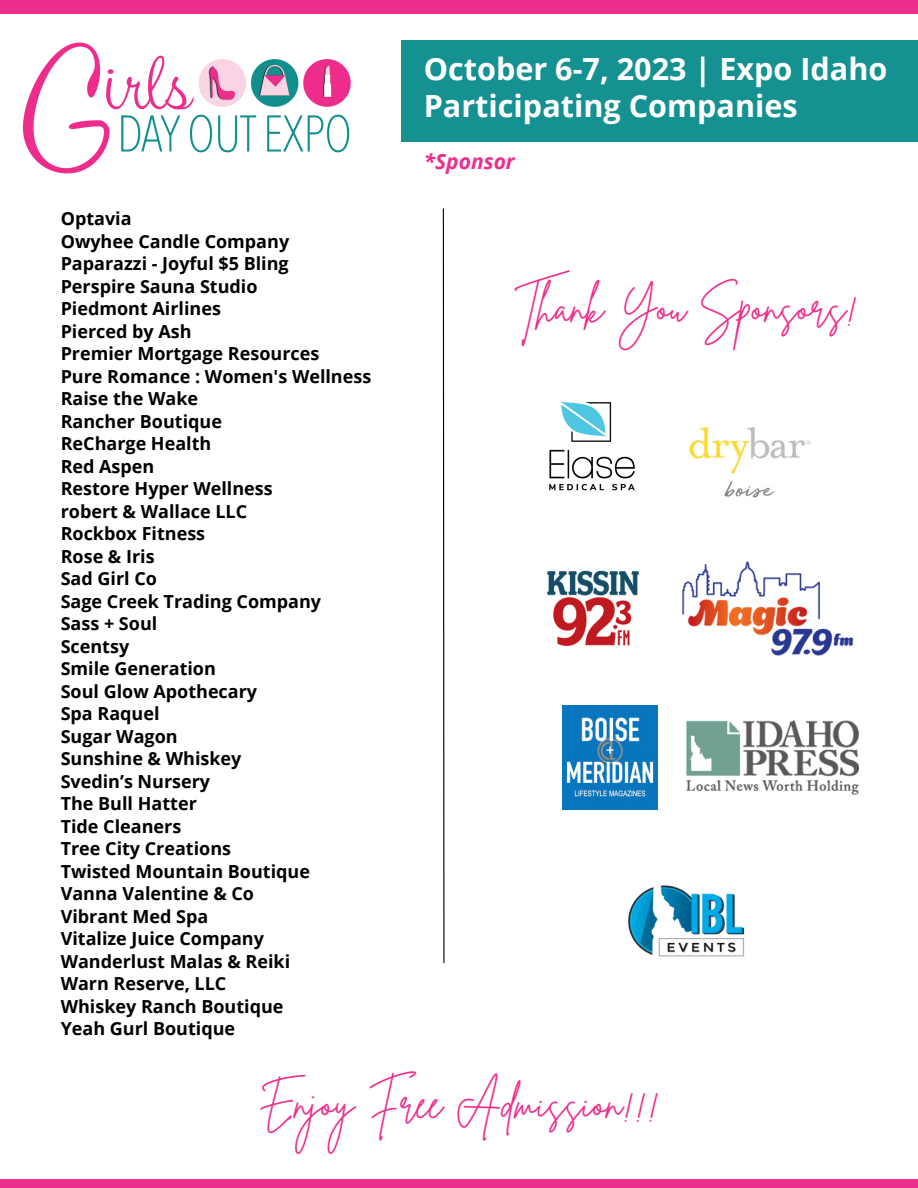
<style>
.page{position:relative;width:918px;height:1188px;background:#fff}
.page>*{position:absolute;margin:0;border:0;box-sizing:border-box;transform-origin:0 0}
.t1{font:42.6px "Brittany Signature";color:#ed2e8c}
.t2{font:700 30.6px "Open Sans";color:#fff}
.t3{font:italic 700 21px "Open Sans";color:#ed2e8c}
.t4{font:700 18px "Open Sans";color:#000}
</style>
<div class="page">
<div style="left:0;top:0;width:918px;height:13px;background:#ed2e8c"></div>
<div style="left:0;top:1179px;width:918px;height:9px;background:#ed2e8c"></div>
<div style="left:401px;top:40px;width:517px;height:102px;background:#169191"></div>
<svg style="left:442px;top:208px;width:3px;height:756px"></svg>
<img style="left:0;top:13px;width:400px;height:161px">
<img style="left:549px;top:401px;width:86px;height:90px">
<img style="left:562px;top:706px;width:96px;height:103px">
<img style="left:627px;top:885px;width:118px;height:72px">
<img style="left:682px;top:561px;width:172px;height:95px">
<img style="left:547px;top:570px;width:92px;height:76px">
<img style="left:689px;top:426px;width:122px;height:72px">
<img style="left:686px;top:721px;width:173px;height:73px">
<p class="t4" style="left:61px;top:206px;width:72px">Optavia</p>
<p class="t4" style="left:61px;top:229px;width:230px">Owyhee Candle Company</p>
<p class="t4" style="left:61px;top:251px;width:230px">Paparazzi - Joyful $5 Bling</p>
<p class="t4" style="left:61px;top:274px;width:198px">Perspire Sauna Studio</p>
<p class="t4" style="left:61px;top:296px;width:162px">Piedmont Airlines</p>
<p class="t4" style="left:61px;top:319px;width:132px">Pierced by Ash</p>
<p class="t4" style="left:61px;top:341px;width:260px">Premier Mortgage Resources</p>
<p class="t4" style="left:61px;top:364px;width:312px">Pure Romance : Women's Wellness</p>
<p class="t4" style="left:61px;top:386px;width:139px">Raise the Wake</p>
<p class="t4" style="left:61px;top:409px;width:163px">Rancher Boutique</p>
<p class="t4" style="left:61px;top:431px;width:152px">ReCharge Health</p>
<p class="t4" style="left:61px;top:454px;width:95px">Red Aspen</p>
<p class="t4" style="left:61px;top:476px;width:214px">Restore Hyper Wellness</p>
<p class="t4" style="left:61px;top:499px;width:188px">robert &amp; Wallace LLC</p>
<p class="t4" style="left:61px;top:521px;width:146px">Rockbox Fitness</p>
<p class="t4" style="left:61px;top:544px;width:95px">Rose &amp; Iris</p>
<p class="t4" style="left:61px;top:566px;width:98px">Sad Girl Co</p>
<p class="t4" style="left:61px;top:589px;width:262px">Sage Creek Trading Company</p>
<p class="t4" style="left:61px;top:611px;width:98px">Sass + Soul</p>
<p class="t4" style="left:61px;top:634px;width:70px">Scentsy</p>
<p class="t4" style="left:61px;top:656px;width:157px">Smile Generation</p>
<p class="t4" style="left:61px;top:679px;width:198px">Soul Glow Apothecary</p>
<p class="t4" style="left:61px;top:701px;width:100px">Spa Raquel</p>
<p class="t4" style="left:61px;top:724px;width:118px">Sugar Wagon</p>
<p class="t4" style="left:61px;top:746px;width:182px">Sunshine &amp; Whiskey</p>
<p class="t4" style="left:61px;top:769px;width:151px">Svedin’s Nursery</p>
<p class="t4" style="left:61px;top:791px;width:138px">The Bull Hatter</p>
<p class="t4" style="left:61px;top:814px;width:122px">Tide Cleaners</p>
<p class="t4" style="left:61px;top:836px;width:172px">Tree City Creations</p>
<p class="t4" style="left:61px;top:859px;width:251px">Twisted Mountain Boutique</p>
<p class="t4" style="left:61px;top:881px;width:195px">Vanna Valentine &amp; Co</p>
<p class="t4" style="left:61px;top:904px;width:149px">Vibrant Med Spa</p>
<p class="t4" style="left:61px;top:926px;width:205px">Vitalize Juice Company</p>
<p class="t4" style="left:61px;top:949px;width:231px">Wanderlust Malas &amp; Reiki</p>
<p class="t4" style="left:61px;top:971px;width:167px">Warn Reserve, LLC</p>
<p class="t4" style="left:61px;top:994px;width:224px">Whiskey Ranch Boutique</p>
<p class="t4" style="left:61px;top:1016px;width:176px">Yeah Gurl Boutique</p>
<p class="t2" style="left:424px;top:47px;width:465px">October 6-7, 2023 | Expo Idaho</p>
<p class="t2" style="left:424px;top:84px;width:376px">Participating Companies</p>
<p class="t3" style="left:424px;top:146px;width:93px">*Sponsor</p>
<p class="t1" style="left:515px;top:280px;width:345px">Thank You Sponsors!</p>
<p class="t1" style="left:259px;top:1075px;width:402px">Enjoy Free Admission!!!</p>
</div>
